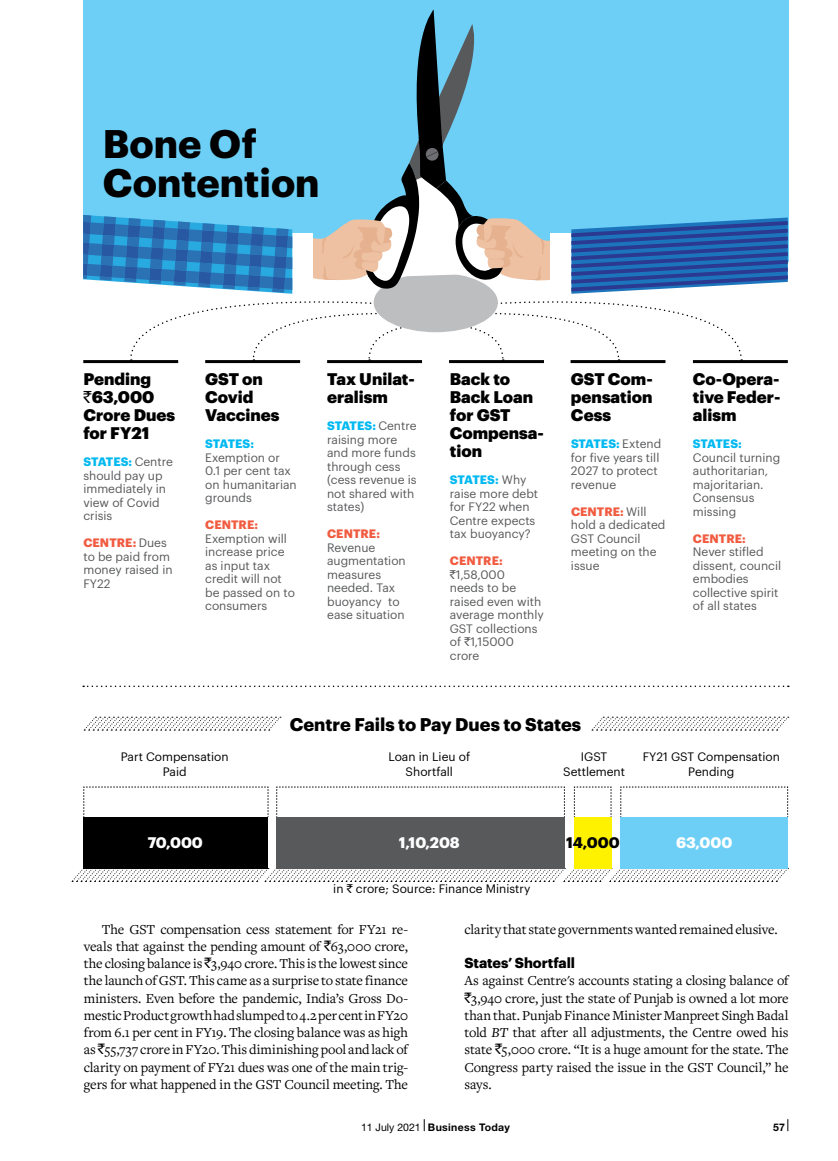
<style>
.page{position:relative;width:838px;height:1161px;background:#fff}
.page>*{position:absolute;margin:0;border:0;box-sizing:border-box;transform-origin:0 0}
.t1{font:700 39px/39px "Graphik";color:#000}
.t2{font:700 18px "Graphik";color:#000}
.t3{font:900 16.5px/18px "Graphik";color:#000}
.t4{font:700 15px "Graphik";color:#fff}
.t5{font:700 15px "Graphik";color:#000}
.t6{font:14.25px/17.2px "Freight Text";letter-spacing:-.01em;color:#000;text-align:justify}
.t7{font:700 14.25px "Graphik";letter-spacing:-.005em;color:#000}
.t8{font:12px/13.5px "Graphik";color:#58595b}
.t9{font:12px/14.4px "Graphik";color:#000;text-align:center}
.t10{font:700 12px "Graphik";letter-spacing:.005em;color:#f15b40}
.t11{font:700 12px "Graphik";letter-spacing:-.015em;color:#00b9f1}
.t12{font:700 10.5px "Helvetica Neue LT Std";letter-spacing:.03em;color:#000}
.s1{font-family:"Rupee Foradian";font-weight:400}
.s2{font-weight:700;color:#00b9f1}
.s3{font-weight:700;color:#f15b40}
.s4{font-family:"Rupee Foradian"}
.s5{font-style:italic}
.s6{font-weight:400}
</style>
<div class="page">
<svg style="left:787px;top:1119px;width:1px;height:12px"></svg>
<svg style="left:424px;top:1119px;width:1px;height:12px"></svg>
<div style="left:83px;top:0;width:705px;height:261px;background:#6dcff6"></div>
<hr style="left:83px;top:360px;width:95px;height:3px;background:#000">
<hr style="left:205px;top:360px;width:95px;height:3px;background:#000">
<hr style="left:327px;top:360px;width:95px;height:3px;background:#000">
<hr style="left:449px;top:360px;width:95px;height:3px;background:#000">
<hr style="left:570px;top:360px;width:95px;height:3px;background:#000">
<hr style="left:693px;top:360px;width:95px;height:3px;background:#000">
<svg style="left:83px;top:10px;width:705px;height:351px"></svg>
<svg style="left:83px;top:685px;width:705px;height:2px"></svg>
<svg style="left:83px;top:787px;width:186px;height:30px"></svg>
<svg style="left:276px;top:787px;width:289px;height:30px"></svg>
<svg style="left:574px;top:787px;width:38px;height:30px"></svg>
<svg style="left:620px;top:787px;width:168px;height:30px"></svg>
<svg style="left:84px;top:717px;width:197px;height:14px"></svg>
<svg style="left:591px;top:717px;width:198px;height:14px"></svg>
<svg style="left:72px;top:868px;width:716px;height:14px"></svg>
<div style="left:621px;top:817px;width:167px;height:51px;background:#6dcff6"></div>
<div style="left:574px;top:817px;width:37px;height:51px;background:#fff200"></div>
<div style="left:276px;top:817px;width:288px;height:51px;background:#58595b"></div>
<div style="left:83px;top:817px;width:185px;height:51px;background:#000"></div>
<h1 class="t1" style="left:103px;top:121px;width:218px">Bone Of<br>Contention</h1>
<p class="t3" style="left:83px;top:368px;width:93px">Pending <span class="s1">`</span>63,000<br>Crore Dues for FY21</p>
<p class="t8" style="left:83px;top:454px;width:91px"><span class="s2">StateS:</span> Centre should pay up immediately in view of Covid crisis</p>
<p class="t8" style="left:83px;top:535px;width:91px"><span class="s3">CeNtRe:</span> Dues to be paid from money raised in<br>FY22</p>
<p class="t3" style="left:205px;top:368px;width:76px">GST on<br>Covid<br>Vaccines</p>
<p class="t11" style="left:205px;top:434px;width:50px">StateS:</p>
<p class="t8" style="left:205px;top:449px;width:93px">Exemption or<br>0.1 per cent tax on humanitarian grounds</p>
<p class="t10" style="left:205px;top:515px;width:54px">CeNtRe:</p>
<p class="t8" style="left:205px;top:530px;width:91px">Exemption will increase price as input tax credit will not be passed on to consumers</p>
<p class="t3" style="left:327px;top:368px;width:89px">Tax Unilat&shy;eralism</p>
<p class="t8" style="left:327px;top:418px;width:91px"><span class="s2">StateS:</span> Centre raising more and more funds through cess (cess revenue is not shared with states)</p>
<p class="t10" style="left:327px;top:524px;width:54px">CeNtRe:</p>
<p class="t8" style="left:327px;top:539px;width:80px">Revenue augmentation measures needed. Tax buoyancy to ease situation</p>
<p class="t3" style="left:450px;top:368px;width:96px">Back to<br>Back Loan for GST<br>Compensa&shy;tion</p>
<p class="t8" style="left:450px;top:472px;width:90px"><span class="s2">StateS:</span> Why raise more debt for FY22 when<br>Centre expects tax buoyancy?</p>
<p class="t8" style="left:450px;top:553px;width:95px"><span class="s3">CeNtRe: </span><span class="s4">`</span>1,58,000<br>needs to be raised even with average monthly<br>GST collections of <span class="s4">`</span>1,15000 crore</p>
<p class="t3" style="left:571px;top:368px;width:83px;text-align:justify">GST Com&shy;pensation Cess</p>
<p class="t8" style="left:571px;top:436px;width:92px"><span class="s2">StateS:</span> Extend for five years till<br>2027 to protect revenue</p>
<p class="t8" style="left:571px;top:503px;width:96px"><span class="s3">CeNtRe:</span> Will hold a dedicated<br>GST Council meeting on the issue</p>
<p class="t2" style="left:290px;top:710px;width:293px">Centre Fails to pay Dues to States</p>
<p class="t3" style="left:693px;top:368px;width:89px;text-align:justify">Co-Opera&shy;tive Feder&shy;alism</p>
<p class="t11" style="left:693px;top:434px;width:50px">StateS:</p>
<p class="t8" style="left:693px;top:449px;width:89px">Council turning authoritarian, majoritarian.<br>Consensus missing</p>
<p class="t10" style="left:693px;top:529px;width:54px">CeNtRe:</p>
<p class="t8" style="left:693px;top:544px;width:90px">Never stifled dissent, council embodies collective spirit of all states</p>
<p class="t9" style="left:121px;top:749px;width:109px">Part Compensation<br>Paid</p>
<p class="t9" style="left:388px;top:749px;width:83px">Loan in Lieu of<br>Shortfall</p>
<p class="t9" style="left:563px;top:749px;width:63px">IGST<br>Settlement</p>
<p class="t9" style="left:642px;top:749px;width:139px">FY21 GST Compensation<br>Pending</p>
<p class="t4" style="left:148px;top:831px;width:57px">70,000</p>
<p class="t4" style="left:399px;top:831px;width:62px">1,10,208</p>
<p class="t4" style="left:676px;top:831px;width:58px">63,000</p>
<p class="t9" style="left:333px;top:880px;width:199px">in <span class="s4">`</span> crore; Source: Finance Ministry</p>
<p class="t5" style="left:566px;top:831px;width:55px">14,000</p>
<p class="t6" style="left:84px;top:920px;width:326px;text-indent:18px">The GST compensation cess statement for FY21 re&shy;veals that against the pending amount of <span class="s4">`</span>63,000 crore, the closing balance is <span class="s4">`</span>3,940 crore. This is the lowest since the launch of GST. This came as a surprise to state finance ministers. Even before the pandemic, India’s Gross Do&shy;mestic Product growth had slumped to 4.2 per cent in FY20 from 6.1 per cent in FY19. The closing balance was as high as <span class="s4">`</span>55,737 crore in FY20. This diminishing pool and lack of clarity on payment of FY21 dues was one of the main trig&shy;gers for what happened in the GST Council meeting. The</p>
<p class="t6" style="left:464px;top:920px;width:315px">clarity that state governments wanted remained elusive.</p>
<p class="t7" style="left:464px;top:952px;width:112px">States’ Shortfall</p>
<p class="t6" style="left:464px;top:972px;width:326px">As against Centre's accounts stating a closing balance of <span class="s4">`</span>3,940 crore, just the state of Punjab is owned a lot more than that. Punjab Finance Minister Manpreet Singh Badal told <span class="s5">BT</span> that after all adjustments, the Centre owed his state <span class="s4">`</span>5,000 crore. “It is a huge amount for the state. The Congress party raised the issue in the GST Council,” he says.</p>
<p class="t12" style="left:361px;top:1121px;width:150px"><span class="s6">11 July 2021</span> Business Today</p>
<p class="t12" style="left:773px;top:1121px;width:13px">57</p>
</div>
